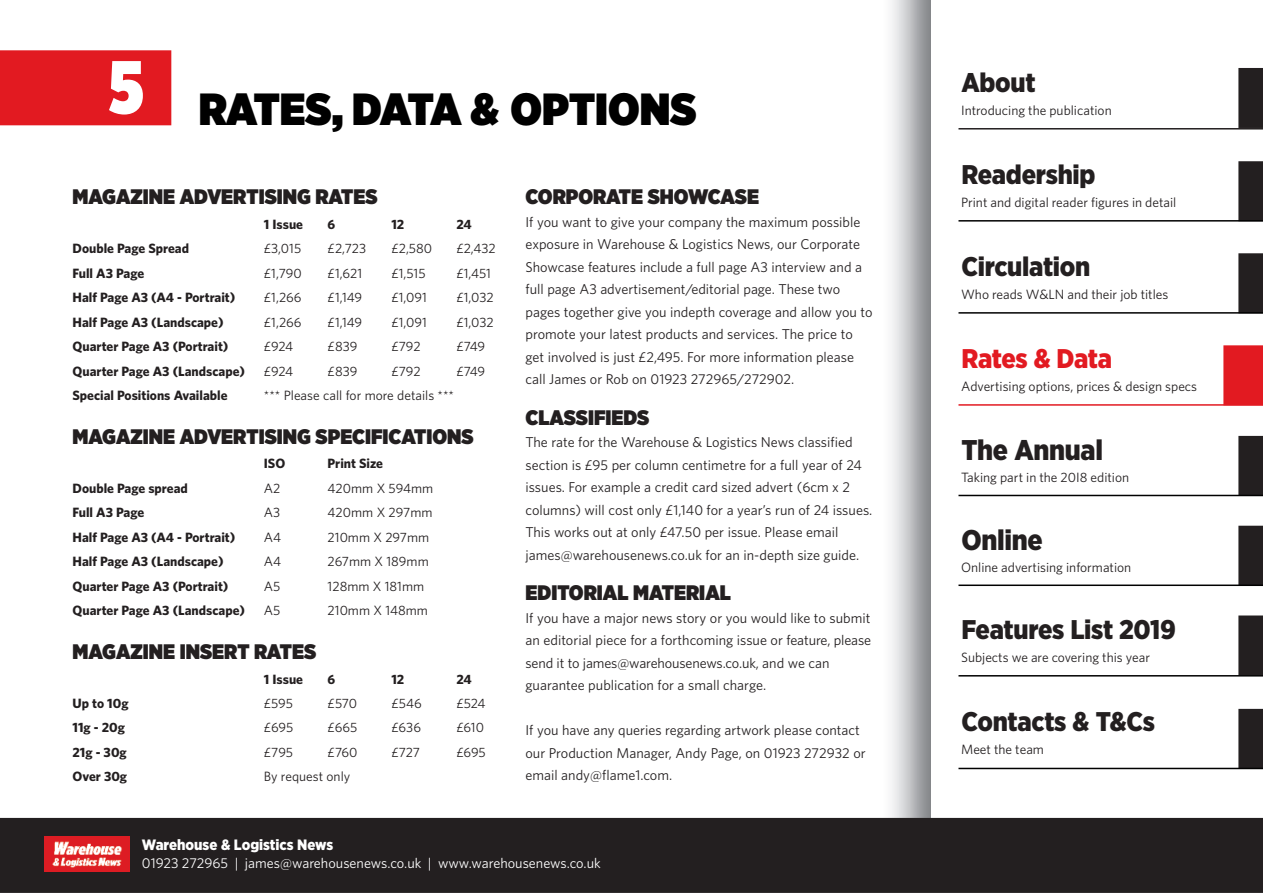
<style>
.page{position:relative;width:1263px;height:893px;background:#fff}
.page>*{position:absolute;margin:0;border:0;box-sizing:border-box;transform-origin:0 0}
.t1{font:900 45px "Gotham Narrow";color:#000}
.t2{font:900 28.5px "Gotham Narrow";letter-spacing:-.01em;color:#231f20}
.t3{font:900 27px "Gotham Narrow";letter-spacing:-.01em;color:#231f20}
.t4{font:900 27px "Gotham Narrow";letter-spacing:-.015em;color:#e21a21}
.t5{font:900 21px "Gotham Narrow";color:#231f20}
.t6{font:900 15px "Gotham Narrow";color:#fff}
.t7{font:14.25px/22.5px "Whitney";color:#231f20}
.t8{font:14.25px "Whitney";color:#fff}
.t9{font:13.5px "Whitney";color:#231f20}
.t10{font:700 13.5px "Whitney";color:#231f20}
</style>
<div class="page">
<hr style="left:958px;top:128px;width:305px;height:2px;background:#231f20">
<div style="left:1238px;top:161px;width:25px;height:60px;background:#231f20"></div>
<hr style="left:958px;top:220px;width:305px;height:2px;background:#000">
<div style="left:1238px;top:253px;width:25px;height:60px;background:#231f20"></div>
<hr style="left:958px;top:312px;width:305px;height:2px;background:#000">
<div style="left:1223px;top:345px;width:40px;height:60px;background:#e21a21"></div>
<hr style="left:958px;top:404px;width:305px;height:2px;background:#e21a21">
<div style="left:1238px;top:436px;width:25px;height:60px;background:#231f20"></div>
<hr style="left:958px;top:495px;width:305px;height:1px;background:#000">
<div style="left:1238px;top:526px;width:25px;height:60px;background:#231f20"></div>
<hr style="left:958px;top:584px;width:305px;height:2px;background:#000">
<div style="left:1238px;top:615px;width:25px;height:60px;background:#231f20"></div>
<hr style="left:958px;top:675px;width:305px;height:1px;background:#000">
<div style="left:1238px;top:709px;width:25px;height:60px;background:#231f20"></div>
<hr style="left:958px;top:768px;width:305px;height:1px;background:#000">
<div style="left:1238px;top:68px;width:25px;height:60px;background:#231f20"></div>
<div style="left:0;top:818px;width:1263px;height:75px;background:#231f20"></div>
<img style="left:45px;top:836px;width:84px;height:35px">
<div style="left:0;top:50px;width:171px;height:75px;background:#e21a21"></div>
<h1 class="t1" style="left:109px;top:93px;width:589px"><sup>5</sup> RATES, DATA &amp; OPTIONS</h1>
<h3 class="t5" style="left:72px;top:190px;width:307px">MAGAZINE ADVERTISING RATES</h3>
<p class="t10" style="left:264px;top:216px;width:41px">1 Issue</p>
<p class="t10" style="left:328px;top:216px;width:9px">6</p>
<p class="t10" style="left:391px;top:216px;width:14px">12</p>
<p class="t10" style="left:456px;top:216px;width:17px">24</p>
<p class="t10" style="left:72px;top:241px;width:118px">Double Page Spread</p>
<p class="t9" style="left:264px;top:241px;width:39px">£3,015</p>
<p class="t9" style="left:328px;top:241px;width:40px">£2,723</p>
<p class="t9" style="left:391px;top:241px;width:42px">£2,580</p>
<p class="t9" style="left:456px;top:241px;width:41px">£2,432</p>
<p class="t10" style="left:72px;top:265px;width:73px">Full A3 Page</p>
<p class="t9" style="left:264px;top:265px;width:39px">£1,790</p>
<p class="t9" style="left:328px;top:265px;width:36px">£1,621</p>
<p class="t9" style="left:391px;top:265px;width:36px">£1,515</p>
<p class="t9" style="left:456px;top:265px;width:36px">£1,451</p>
<p class="t10" style="left:72px;top:290px;width:164px">Half Page A3 (A4 - Portrait)</p>
<p class="t9" style="left:264px;top:290px;width:39px">£1,266</p>
<p class="t9" style="left:328px;top:290px;width:36px">£1,149</p>
<p class="t9" style="left:391px;top:290px;width:37px">£1,091</p>
<p class="t9" style="left:456px;top:290px;width:39px">£1,032</p>
<p class="t10" style="left:72px;top:314px;width:153px">Half Page A3 (Landscape)</p>
<p class="t9" style="left:264px;top:314px;width:39px">£1,266</p>
<p class="t9" style="left:328px;top:314px;width:36px">£1,149</p>
<p class="t9" style="left:391px;top:314px;width:37px">£1,091</p>
<p class="t9" style="left:456px;top:314px;width:39px">£1,032</p>
<p class="t10" style="left:72px;top:338px;width:157px">Quarter Page A3 (Portrait)</p>
<p class="t9" style="left:264px;top:338px;width:31px">£924</p>
<p class="t9" style="left:328px;top:338px;width:31px">£839</p>
<p class="t9" style="left:391px;top:338px;width:31px">£792</p>
<p class="t9" style="left:456px;top:338px;width:30px">£749</p>
<p class="t10" style="left:72px;top:363px;width:174px">Quarter Page A3 (Landscape)</p>
<p class="t9" style="left:264px;top:363px;width:31px">£924</p>
<p class="t9" style="left:328px;top:363px;width:31px">£839</p>
<p class="t9" style="left:391px;top:363px;width:31px">£792</p>
<p class="t9" style="left:456px;top:363px;width:30px">£749</p>
<p class="t10" style="left:72px;top:387px;width:157px">Special Positions Available</p>
<p class="t9" style="left:264px;top:387px;width:192px">*** Please call for more details ***</p>
<h3 class="t5" style="left:72px;top:429px;width:403px">MAGAZINE ADVERTISING SPECIFICATIONS</h3>
<p class="t10" style="left:264px;top:456px;width:23px">ISO</p>
<p class="t10" style="left:328px;top:456px;width:57px">Print Size</p>
<p class="t10" style="left:72px;top:480px;width:117px">Double Page spread</p>
<p class="t9" style="left:264px;top:480px;width:18px">A2</p>
<p class="t9" style="left:328px;top:480px;width:107px">420mm X 594mm</p>
<p class="t10" style="left:72px;top:505px;width:73px">Full A3 Page</p>
<p class="t9" style="left:264px;top:505px;width:18px">A3</p>
<p class="t9" style="left:328px;top:505px;width:106px">420mm X 297mm</p>
<p class="t10" style="left:72px;top:529px;width:164px">Half Page A3 (A4 - Portrait)</p>
<p class="t9" style="left:264px;top:529px;width:19px">A4</p>
<p class="t9" style="left:328px;top:529px;width:103px">210mm X 297mm</p>
<p class="t10" style="left:72px;top:554px;width:153px">Half Page A3 (Landscape)</p>
<p class="t9" style="left:264px;top:554px;width:19px">A4</p>
<p class="t9" style="left:328px;top:554px;width:103px">267mm X 189mm</p>
<p class="t10" style="left:72px;top:578px;width:157px">Quarter Page A3 (Portrait)</p>
<p class="t9" style="left:264px;top:578px;width:18px">A5</p>
<p class="t9" style="left:328px;top:578px;width:98px">128mm X 181mm</p>
<p class="t10" style="left:72px;top:602px;width:174px">Quarter Page A3 (Landscape)</p>
<p class="t9" style="left:264px;top:602px;width:18px">A5</p>
<p class="t9" style="left:328px;top:602px;width:102px">210mm X 148mm</p>
<h3 class="t5" style="left:72px;top:644px;width:245px">MAGAZINE INSERT RATES</h3>
<p class="t10" style="left:264px;top:671px;width:41px">1 Issue</p>
<p class="t10" style="left:328px;top:671px;width:9px">6</p>
<p class="t10" style="left:391px;top:671px;width:14px">12</p>
<p class="t10" style="left:456px;top:671px;width:17px">24</p>
<p class="t10" style="left:72px;top:695px;width:58px">Up to 10g</p>
<p class="t9" style="left:264px;top:695px;width:31px">£595</p>
<p class="t9" style="left:328px;top:695px;width:31px">£570</p>
<p class="t9" style="left:391px;top:695px;width:32px">£546</p>
<p class="t9" style="left:456px;top:695px;width:31px">£524</p>
<p class="t10" style="left:72px;top:720px;width:54px">11g - 20g</p>
<p class="t9" style="left:264px;top:720px;width:31px">£695</p>
<p class="t9" style="left:328px;top:720px;width:31px">£665</p>
<p class="t9" style="left:391px;top:720px;width:31px">£636</p>
<p class="t9" style="left:456px;top:720px;width:29px">£610</p>
<p class="t10" style="left:72px;top:744px;width:56px">21g - 30g</p>
<p class="t9" style="left:264px;top:744px;width:31px">£795</p>
<p class="t9" style="left:328px;top:744px;width:31px">£760</p>
<p class="t9" style="left:391px;top:744px;width:30px">£727</p>
<p class="t9" style="left:456px;top:744px;width:31px">£695</p>
<p class="t10" style="left:72px;top:769px;width:56px">Over 30g</p>
<p class="t9" style="left:264px;top:769px;width:88px">By request only</p>
<h3 class="t5" style="left:525px;top:190px;width:235px">CORPORATE SHOWCASE</h3>
<p class="t7" style="left:525px;top:211px;width:349px">If you want to give your company the maximum possible exposure in Warehouse &amp; Logistics News, our Corporate Showcase features include a full page A3 interview and a full page A3 advertisement/editorial page. These two pages together give you indepth coverage and allow you to promote your latest products and services. The price to get involved is just £2,495. For more information please call James or Rob on 01923 272965/272902.</p>
<h3 class="t5" style="left:525px;top:410px;width:125px">CLASSIFIEDS</h3>
<p class="t7" style="left:525px;top:431px;width:348px">The rate for the Warehouse &amp; Logistics News classified section is £95 per column centimetre for a full year of 24 issues. For example a credit card sized advert (6cm x 2 columns) will cost only £1,140 for a year’s run of 24 issues.<br>This works out at only £47.50 per issue. Please email james@warehousenews.co.uk for an in-depth size guide.</p>
<h3 class="t5" style="left:525px;top:586px;width:207px">EDITORIAL MATERIAL</h3>
<p class="t7" style="left:525px;top:607px;width:347px">If you have a major news story or you would like to submit an editorial piece for a forthcoming issue or feature, please send it to james@warehousenews.co.uk, and we can guarantee publication for a small charge.</p>
<p class="t7" style="left:525px;top:719px;width:342px">If you have any queries regarding artwork please contact our Production Manager, Andy Page, on 01923 272932 or email andy@flame1.com.</p>
<p class="t6" style="left:142px;top:839px;width:193px">Warehouse &amp; Logistics News</p>
<p class="t8" style="left:142px;top:855px;width:460px">01923 272965 | james@warehousenews.co.uk | www.warehousenews.co.uk</p>
<h3 class="t3" style="left:961px;top:73px;width:76px">About</h3>
<p class="t9" style="left:961px;top:103px;width:152px">Introducing the publication</p>
<h3 class="t3" style="left:961px;top:165px;width:136px">Readership</h3>
<p class="t9" style="left:961px;top:195px;width:217px">Print and digital reader figures in detail</p>
<h3 class="t3" style="left:961px;top:257px;width:130px">Circulation</h3>
<p class="t9" style="left:961px;top:287px;width:209px">Who reads W&amp;LN and their job titles</p>
<h3 class="t4" style="left:961px;top:349px;width:152px">Rates &amp; Data</h3>
<p class="t9" style="left:961px;top:379px;width:238px">Advertising options, prices &amp; design specs</p>
<h2 class="t2" style="left:961px;top:440px;width:143px">The Annual</h2>
<p class="t9" style="left:961px;top:469px;width:170px">Taking part in the 20I8 edition</p>
<h2 class="t2" style="left:961px;top:530px;width:83px">Online</h2>
<p class="t9" style="left:961px;top:559px;width:172px">Online advertising information</p>
<h3 class="t3" style="left:961px;top:620px;width:216px">Features List 2019</h3>
<p class="t9" style="left:961px;top:650px;width:190px">Subjects we are covering this year</p>
<h3 class="t3" style="left:961px;top:712px;width:195px">Contacts &amp; T&amp;Cs</h3>
<p class="t9" style="left:961px;top:742px;width:84px">Meet the team</p>
</div>
